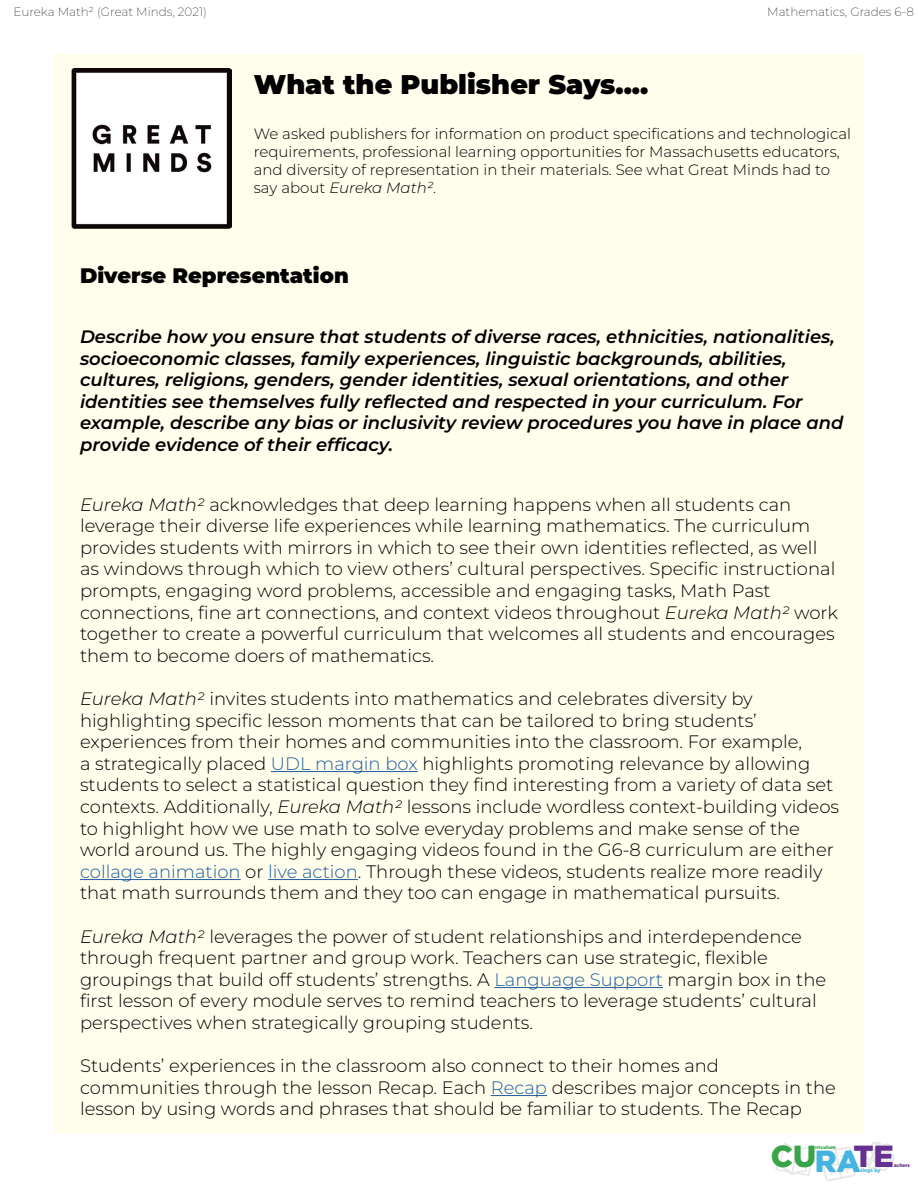
<style>
.page{position:relative;width:918px;height:1188px;background:#fff}
.page>*{position:absolute;margin:0;border:0;box-sizing:border-box;transform-origin:0 0}
.t1{font:900 30.45px "Gotham";letter-spacing:-.01em;color:#39a448}
.t2{font:900 27px "Montserrat";color:#000}
.t3{font:900 21px "Montserrat";color:#000}
.t4{font:300 18px/21.6px "Montserrat";color:#000}
.t5{font:italic 600 18px/21.6px "Montserrat";color:#000}
.t6{font:300 15px/18px "Montserrat";color:#000}
.t7{font:200 12px "Montserrat";color:#2c2926}
.t8{font:900 4.95px "Gotham";color:#39a448}
.t9{font:900 4.95px "Gotham";color:#45b4e1}
.t10{font:900 4.95px "Gotham";color:#65308f}
.s1{font-style:italic}
.s2{color:#215e9e}
.s3{color:#45b4e1}
.s4{color:#65308f}
</style>
<div class="page">
<svg style="left:775px;top:1142px;width:39px;height:34px"></svg>
<svg style="left:821px;top:1147px;width:35px;height:34px"></svg>
<svg style="left:864px;top:1142px;width:31px;height:29px"></svg>
<div style="left:54px;top:54px;width:810px;height:1080px;background:#fffdec"></div>
<img style="left:71px;top:68px;width:161px;height:160px">
<hr style="left:271px;top:771px;width:147px;height:1px;background:#215e9e">
<hr style="left:80px;top:879px;width:161px;height:1px;background:#215e9e">
<hr style="left:268px;top:879px;width:90px;height:1px;background:#215e9e">
<hr style="left:494px;top:987px;width:169px;height:1px;background:#215e9e">
<hr style="left:491px;top:1095px;width:56px;height:1px;background:#215e9e">
<p class="t7" style="left:13px;top:4px;width:195px">Eureka Math² (Great Minds, 2021)</p>
<p class="t7" style="left:767px;top:4px;width:148px">Mathematics, Grades 6-8</p>
<p class="t2" style="left:254px;top:67px;width:396px">What the Publisher Says....</p>
<p class="t6" style="left:254px;top:124px;width:599px">We asked publishers for information on product specifications and technological requirements, professional learning opportunities for Massachusetts educators, and diversity of representation in their materials. See what Great Minds had to say about <span class="s1">Eureka Math²</span>.</p>
<p class="t3" style="left:80px;top:262px;width:270px">Diverse Representation</p>
<p class="t5" style="left:80px;top:325px;width:765px">Describe how you ensure that students of diverse races, ethnicities, nationalities, socioeconomic classes, family experiences, linguistic backgrounds, abilities, cultures, religions, genders, gender identities, sexual orientations, and other identities see themselves fully reflected and respected in your curriculum. For example, describe any bias or inclusivity review procedures you have in place and provide evidence of their efficacy.</p>
<p class="t4" style="left:80px;top:493px;width:760px"><span class="s1">Eureka Math2</span> acknowledges that deep learning happens when all students can leverage their diverse life experiences while learning mathematics. The curriculum provides students with mirrors in which to see their own identities reflected, as well as windows through which to view others’ cultural perspectives. Specific instructional prompts, engaging word problems, accessible and engaging tasks, Math Past connections, fine art connections, and context videos throughout <span class="s1">Eureka Math2</span> work together to create a powerful curriculum that welcomes all students and encourages them to become doers of mathematics.</p>
<p class="t4" style="left:80px;top:687px;width:761px"><span class="s1">Eureka Math2</span> invites students into mathematics and celebrates diversity by highlighting specific lesson moments that can be tailored to bring students’ experiences from their homes and communities into the classroom. For example,<br>a strategically placed <span class="s2">UDL margin box</span> highlights promoting relevance by allowing students to select a statistical question they find interesting from a variety of data set contexts. Additionally, <span class="s1">Eureka Math2</span> lessons include wordless context-building videos to highlight how we use math to solve everyday problems and make sense of the world around us. The highly engaging videos found in the G6-8 curriculum are either <span class="s2">collage animation</span> or <span class="s2">live action</span>. Through these videos, students realize more readily that math surrounds them and they too can engage in mathematical pursuits.</p>
<p class="t4" style="left:80px;top:925px;width:748px"><span class="s1">Eureka Math2</span> leverages the power of student relationships and interdependence through frequent partner and group work. Teachers can use strategic, flexible groupings that build off students’ strengths. A <span class="s2">Language Support</span> margin box in the first lesson of every module serves to remind teachers to leverage students’ cultural perspectives when strategically grouping students.</p>
<p class="t4" style="left:80px;top:1054px;width:757px">Students’ experiences in the classroom also connect to their homes and communities through the lesson Recap. Each <span class="s2">Recap</span> describes major concepts in the lesson by using words and phrases that should be familiar to students. The Recap</p>
<p class="t8" style="left:815px;top:1144px;width:22px">rriculum</p>
<h1 class="t1" style="left:771px;top:1139px;width:124px">CU<span class="s3">RA</span><span class="s4">TE</span></h1>
<p class="t10" style="left:894px;top:1163px;width:18px">achers</p>
<p class="t9" style="left:861px;top:1168px;width:22px">tings by</p>
</div>
